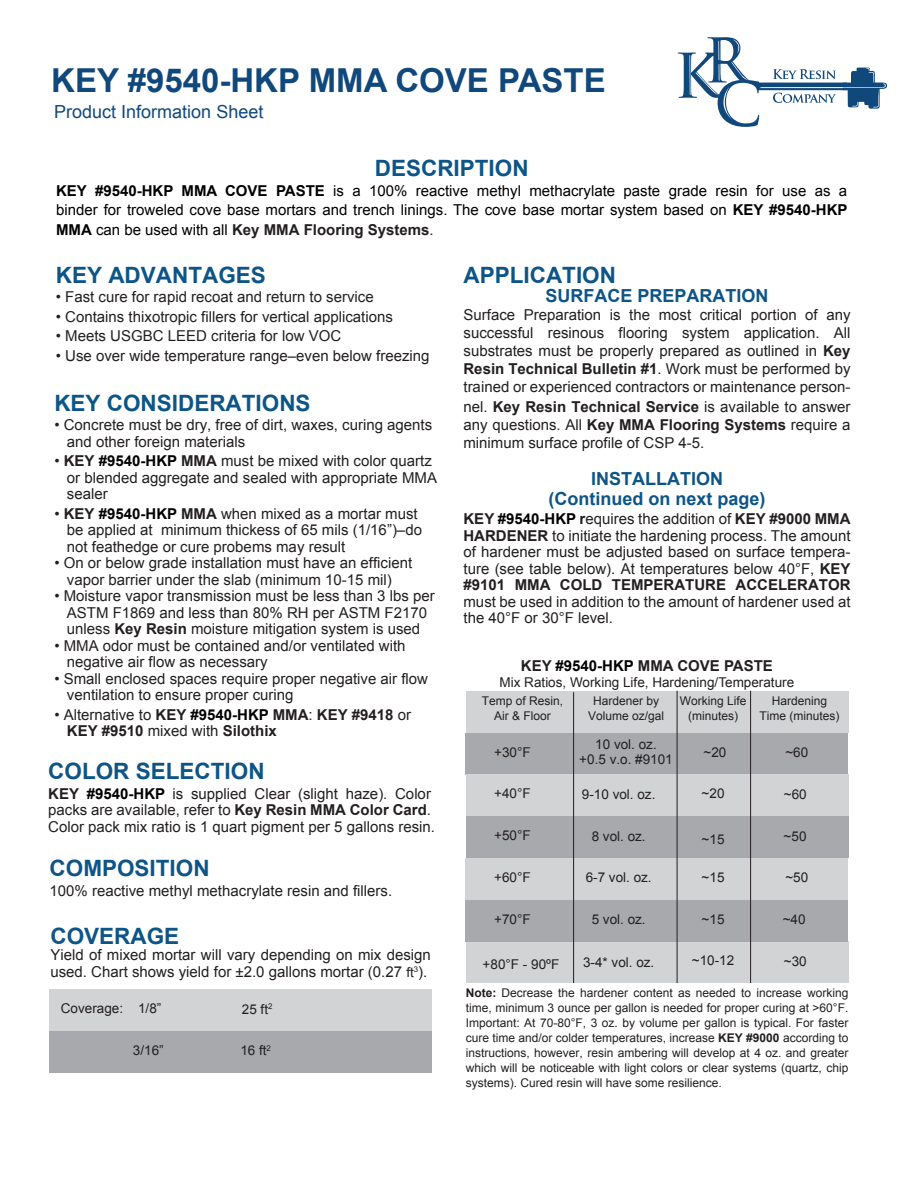
<style>
.page{position:relative;width:918px;height:1188px;background:#fff}
.page>*{position:absolute;margin:0;border:0;box-sizing:border-box;transform-origin:0 0}
.t1{font:700 33px "Arial";color:#11487c}
.t2{font:700 22.5px "Arial";color:#0e5587}
.t3{font:700 18px/19.5px "Arial";color:#0e5587;text-align:center}
.t4{font:18px "Arial";color:#11487c}
.t5{font:15px/16.5px "Arial";color:#231f20}
.t6{font:15px/19.5px "Arial";color:#010101;text-align:justify}
.t7{font:700 15px/16.5px "Arial";color:#231f20}
.t8{font:13.5px/15px "Arial";color:#231f20;text-align:center}
.t9{font:12px/15px "Arial";color:#231f20;text-align:center}
.t10{font:7.8px "Arial";color:#231f20}
.s1{font-weight:700}
.s2{font-weight:700;color:#231f20}
.s3{color:#231f20}
.s4{font-weight:700;color:#010101}
.s5{font-weight:400}
.s6{color:#010101}
.s7{font-size:13.5px}
</style>
<div class="page">
<div style="left:466px;top:941px;width:382px;height:42px;background:#d1d3d4"></div>
<svg style="left:678px;top:37px;width:209px;height:90px"></svg>
<div style="left:466px;top:691px;width:382px;height:42px;background:#d1d3d4"></div>
<div style="left:466px;top:733px;width:382px;height:42px;background:#a7a9ac"></div>
<div style="left:466px;top:858px;width:382px;height:42px;background:#d1d3d4"></div>
<div style="left:466px;top:900px;width:382px;height:42px;background:#a7a9ac"></div>
<div style="left:466px;top:816px;width:382px;height:42px;background:#a7a9ac"></div>
<div style="left:466px;top:775px;width:382px;height:41px;background:#d1d3d4"></div>
<hr style="left:677px;top:691px;width:1px;height:292px;background:#231f20">
<hr style="left:750px;top:691px;width:1px;height:292px;background:#231f20">
<hr style="left:573px;top:692px;width:1px;height:291px;background:#231f20">
<div style="left:49px;top:989px;width:383px;height:42px;background:#d1d3d4"></div>
<div style="left:49px;top:1031px;width:383px;height:42px;background:#a7a9ac"></div>
<h1 class="t1" style="left:51px;top:58px;width:556px">KEY #9540-HKP MMA COVE PASTE</h1>
<p class="t4" style="left:54px;top:100px;width:211px">Product Information Sheet</p>
<h2 class="t2" style="left:375px;top:153px;width:155px">DESCRIPTION</h2>
<p class="t6" style="left:56px;top:181px;width:793px"><span class="s1">KEY #9540-HKP MMA COVE PASTE</span> is a 100% reactive methyl methacrylate paste grade resin for use as a binder for troweled cove base mortars and trench linings. The cove base mortar system based on <span class="s1">KEY #9540-HKP MMA</span> can be used with all <span class="s2">Key MMA Flooring Systems</span><span class="s3">.</span></p>
<h2 class="t2" style="left:56px;top:260px;width:212px">KEY ADVANTAGES</h2>
<p class="t5" style="left:56px;top:289px;width:319px">• Fast cure for rapid recoat and return to service</p>
<p class="t5" style="left:56px;top:308px;width:339px">• Contains thixotropic fillers for vertical applications</p>
<p class="t5" style="left:56px;top:328px;width:287px">• Meets USGBC LEED criteria for low VOC</p>
<p class="t5" style="left:56px;top:347px;width:375px">• Use over wide temperature range–even below freezing</p>
<h2 class="t2" style="left:464px;top:260px;width:154px">APPLICATION</h2>
<p class="t3" style="left:546px;top:286px;width:225px">SURFACE PREPARATION</p>
<p class="t5" style="left:464px;top:306px;width:389px;line-height:18px;text-align:justify">Surface Preparation is the most critical portion of any successful resinous flooring system application. All substrates must be properly prepared as outlined in <span class="s1">Key Resin Technical Bulletin #1</span>. Work must be performed by trained or experienced contractors or maintenance person-</p>
<p class="t5" style="left:464px;top:397px;width:389px;line-height:18px;text-align:justify">nel. <span class="s1">Key Resin Technical Service</span> is available to answer any questions. All <span class="s1">Key MMA Flooring Systems</span> require a minimum surface profile of CSP 4-5.</p>
<p class="t3" style="left:549px;top:469px;width:219px">INSTALLATION (Continued on next page)</p>
<p class="t5" style="left:464px;top:511px;width:389px;text-align:justify"><span class="s1">KEY</span> <span class="s4">#9540-HKP</span> <span class="s1">r</span>equires the addition of <span class="s1">KEY #9000 MMA HARDENER</span> to initiate the hardening process. The amount of hardener must be adjusted based on surface tempera&shy;ture (see table below). At temperatures below 40°F, <span class="s1">KEY #9101 MMA COLD TEMPERATURE ACCELERATOR</span></p>
<p class="t5" style="left:464px;top:593px;width:389px">must be used in addition to the amount of hardener used at the 40°F or 30°F level.</p>
<h2 class="t2" style="left:54px;top:388px;width:258px">KEY CONSIDERATIONS</h2>
<p class="t5" style="left:67px;top:417px;width:367px;text-indent:-13px">• Concrete must be dry, free of dirt, waxes, curing agents and other foreign materials</p>
<p class="t5" style="left:67px;top:453px;width:372px;text-indent:-13px">• <span class="s1">KEY</span> <span class="s4">#9540-HKP</span> <span class="s1">MMA</span> must be mixed with color quartz or blended aggregate and sealed with appropriate MMA sealer</p>
<p class="t5" style="left:67px;top:505px;width:357px;text-indent:-13px">• <span class="s1">KEY</span> <span class="s4">#9540-HKP</span> <span class="s1">MMA</span> when mixed as a mortar must be applied at minimum thickess of 65 mils (1/16”)–do not feathedge or cure probems may result</p>
<p class="t5" style="left:54px;top:555px;width:359px;text-align:center">• On or below grade installation must have an efficient vapor barrier under the slab (minimum 10-15 mil)</p>
<p class="t5" style="left:54px;top:588px;width:382px;text-align:center">• Moisture vapor transmission must be less than 3 lbs per<br>ASTM F1869 and less than 80% RH per ASTM F2170 unless <span class="s1">Key Resin</span> moisture mitigation system is used</p>
<p class="t5" style="left:67px;top:637px;width:340px;text-indent:-13px">• MMA odor must be contained and/or ventilated with negative air flow as necessary</p>
<p class="t5" style="left:67px;top:670px;width:363px;text-indent:-13px">• Small enclosed spaces require proper negative air flow ventilation to ensure proper curing</p>
<p class="t7" style="left:67px;top:707px;width:346px;text-indent:-12px"><span class="s5">• Alternative to</span> KEY <span class="s6">#9540-HKP</span> MMA<span class="s5">:</span> KEY #9418 <span class="s5">or<br></span>KEY #9510 <span class="s5">mixed with</span> Silothix</p>
<h2 class="t2" style="left:48px;top:756px;width:218px">COLOR SELECTION</h2>
<p class="t5" style="left:48px;top:785px;width:388px"><span class="s1">KEY</span> <span class="s4">#9540-HKP</span> is supplied Clear (slight haze). Color packs are available, refer to <span class="s1">Key Resin MMA Color Card</span>.<br>Color pack mix ratio is 1 quart pigment per 5 gallons resin.</p>
<p class="t7" style="left:521px;top:658px;width:254px">KEY <span class="s6">#9540-HKP</span> MMA COVE PASTE</p>
<p class="t8" style="left:500px;top:675px;width:296px">Mix Ratios, Working Life, Hardening/Temperature</p>
<p class="t9" style="left:588px;top:693px;width:78px">Hardener by<br>Volume oz/gal</p>
<p class="t9" style="left:680px;top:694px;width:68px">Working Life (minutes)</p>
<p class="t9" style="left:759px;top:694px;width:82px">Hardening<br>Time (minutes)</p>
<p class="t9" style="left:482px;top:694px;width:83px">Temp of Resin,<br>Air &amp; Floor</p>
<p class="t8" style="left:494px;top:745px;width:38px">+30°F</p>
<p class="t8" style="left:579px;top:737px;width:95px">10 vol. oz.<br>+0.5 v.o. #9101</p>
<p class="t8" style="left:704px;top:745px;width:24px">~20</p>
<p class="t8" style="left:702px;top:786px;width:24px">~20</p>
<p class="t8" style="left:702px;top:832px;width:24px">~15</p>
<p class="t8" style="left:702px;top:870px;width:24px">~15</p>
<p class="t8" style="left:702px;top:912px;width:24px">~15</p>
<p class="t8" style="left:692px;top:953px;width:44px">~10-12</p>
<p class="t8" style="left:785px;top:745px;width:24px">~60</p>
<p class="t8" style="left:784px;top:787px;width:24px">~60</p>
<p class="t8" style="left:784px;top:828px;width:24px">~50</p>
<p class="t8" style="left:785px;top:870px;width:24px">~50</p>
<p class="t8" style="left:783px;top:912px;width:24px">~40</p>
<p class="t8" style="left:784px;top:953px;width:24px">~30</p>
<p class="t8" style="left:494px;top:785px;width:38px">+40°F</p>
<p class="t8" style="left:494px;top:828px;width:38px">+50°F</p>
<p class="t8" style="left:494px;top:870px;width:38px">+60°F</p>
<p class="t8" style="left:494px;top:912px;width:38px">+70°F</p>
<p class="t8" style="left:483px;top:957px;width:78px">+80°F - 90ºF</p>
<p class="t8" style="left:582px;top:787px;width:75px">9-10 vol. oz.</p>
<p class="t8" style="left:592px;top:828px;width:56px">8 vol. oz.</p>
<p class="t8" style="left:586px;top:870px;width:68px">6-7 vol. oz.</p>
<p class="t8" style="left:592px;top:912px;width:56px">5 vol. oz.</p>
<p class="t8" style="left:583px;top:955px;width:73px">3-4* vol. oz.</p>
<h2 class="t2" style="left:50px;top:853px;width:162px">COMPOSITION</h2>
<p class="t5" style="left:50px;top:882px;width:344px">100% reactive methyl methacrylate resin and fillers.</p>
<h2 class="t2" style="left:50px;top:921px;width:130px">COVERAGE</h2>
<p class="t5" style="left:50px;top:947px;width:382px">Yield of mixed mortar will vary depending on mix design used. Chart shows yield for ±2.0 gallons mortar (0.27 <span class="s7">ft</span><sup>3</sup>).</p>
<p class="t8" style="left:61px;top:1001px;width:102px">Coverage: 1/8”</p>
<p class="t10" style="left:268px;top:1001px;width:6px">2</p>
<p class="t8" style="left:240px;top:1043px;width:32px">16 ft<sup>2</sup></p>
<p class="t8" style="left:242px;top:1002px;width:28px">25 ft</p>
<p class="t8" style="left:133px;top:1043px;width:32px">3/16”</p>
<p class="t9" style="left:466px;top:985px;width:384px;text-align:justify"><span class="s1">Note:</span> Decrease the hardener content as needed to increase working time, minimum 3 ounce per gallon is needed for proper curing at &gt;60°F.<br>Important: At 70-80°F, 3 oz. by volume per gallon is typical. For faster cure time and/or colder temperatures, increase <span class="s1">KEY #9000</span> according to instructions, however, resin ambering will develop at 4 oz. and greater which will be noticeable with light colors or clear systems (quartz, chip systems). Cured resin will have some resilience.</p>
</div>
